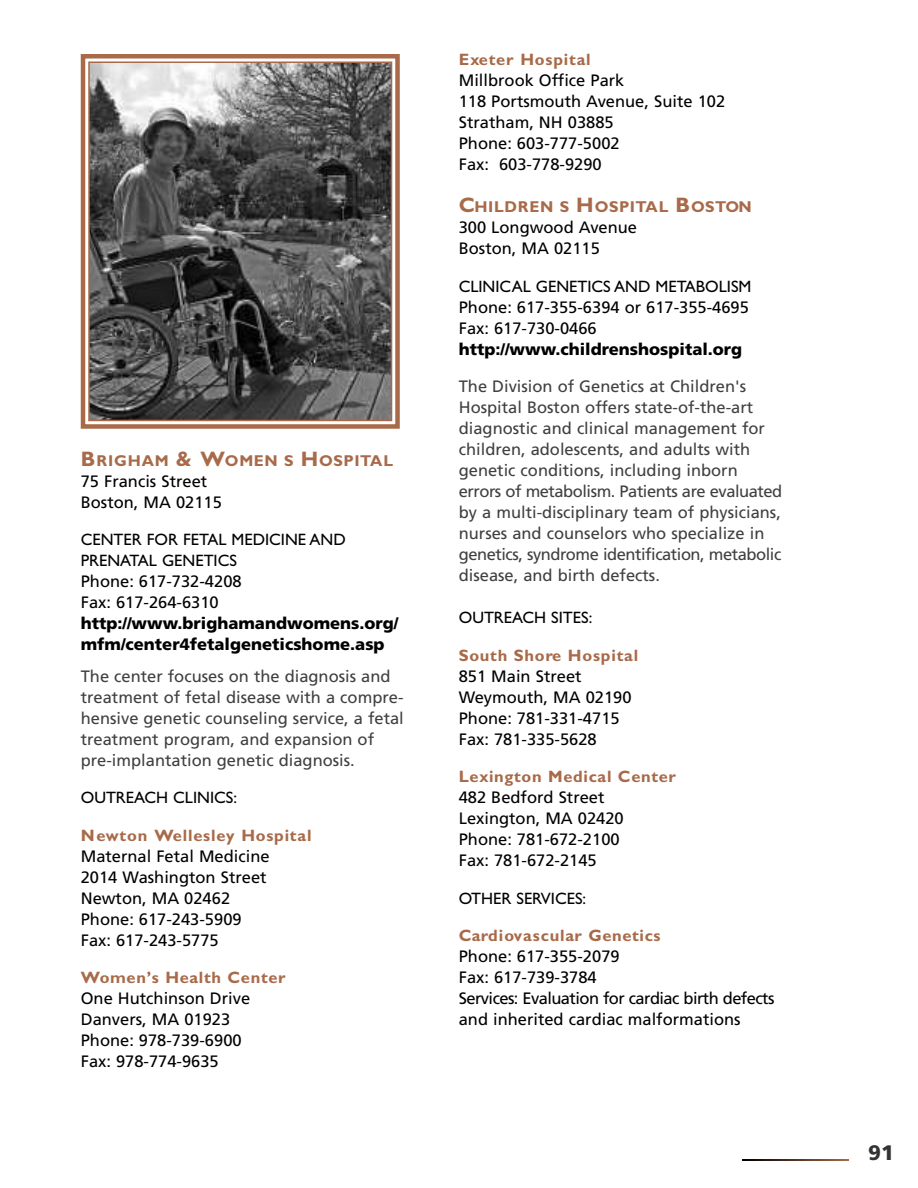
<style>
.page{position:relative;width:918px;height:1188px;background:#fff}
.page>*{position:absolute;margin:0;border:0;box-sizing:border-box;transform-origin:0 0}
.t1{font:900 21px "Frutiger";color:#333}
.t2{font:16.5px/21px "Frutiger";color:#000}
.t3{font:16.5px/21px "Frutiger";color:#404040}
.t4{font:700 16.5px "Gill Sans";letter-spacing:.045em;color:#a86a49}
.t5{font:16.5px/21px "Gill Sans";color:#000}
.t6{font:900 16.5px/21px "Frutiger";color:#000}
.t7{font:700 15.75px "Gill Sans";letter-spacing:.04em;color:#a86a49}
.s1{font-size:21px}
</style>
<div class="page">
<svg style="left:742px;top:1159px;width:107px;height:2px"></svg>
<img style="left:91px;top:65px;width:298px;height:353px">
<div style="left:81px;top:54px;width:319px;height:375px;border:4px solid #a86a49"></div>
<div style="left:88px;top:62px;width:304px;height:359px;border:2px solid #a86a49"></div>
<p class="t7" style="left:81px;top:454px;width:314px"><span class="s1">B</span>RIGHAM <span class="s1">&amp; W</span>OMEN S <span class="s1">H</span>OSPITAL</p>
<p class="t2" style="left:81px;top:472px;width:143px">75 Francis Street<br>Boston, MA 02115</p>
<p class="t5" style="left:81px;top:531px;width:267px">CENTER FOR FETAL MEDICINE AND<br>PRENATAL GENETICS</p>
<p class="t2" style="left:81px;top:572px;width:162px">Phone: 617-732-4208<br>Fax: 617-264-6310</p>
<p class="t6" style="left:81px;top:614px;width:319px">http://www.brighamandwomens.org/ mfm/center4fetalgeneticshome.asp</p>
<p class="t3" style="left:81px;top:667px;width:325px">The center focuses on the diagnosis and treatment of fetal disease with a compre&shy;hensive genetic counseling service, a fetal treatment program, and expansion of pre-implantation genetic diagnosis.</p>
<p class="t5" style="left:81px;top:788px;width:158px">OUTREACH CLINICS:</p>
<p class="t4" style="left:81px;top:829px;width:232px">Newton Wellesley Hospital</p>
<p class="t2" style="left:81px;top:847px;width:190px">Maternal Fetal Medicine<br>2014 Washington Street<br>Newton, MA 02462<br>Phone: 617-243-5909<br>Fax: 617-243-5775</p>
<p class="t4" style="left:81px;top:971px;width:206px">Women’s Health Center</p>
<p class="t2" style="left:81px;top:989px;width:171px">One Hutchinson Drive<br>Danvers, MA 01923<br>Phone: 978-739-6900<br>Fax: 978-774-9635</p>
<p class="t4" style="left:459px;top:54px;width:134px">Exeter Hospital</p>
<p class="t2" style="left:459px;top:71px;width:268px">Millbrook Office Park<br>118 Portsmouth Avenue, Suite 102<br>Stratham, NH 03885<br>Phone: 603-777-5002<br>Fax: 603-778-9290</p>
<p class="t7" style="left:459px;top:201px;width:295px"><span class="s1">C</span>HILDREN S <span class="s1">H</span>OSPITAL <span class="s1">B</span>OSTON</p>
<p class="t2" style="left:459px;top:218px;width:180px">300 Longwood Avenue<br>Boston, MA 02115</p>
<p class="t5" style="left:459px;top:277px;width:294px">CLINICAL GENETICS AND METABOLISM</p>
<p class="t2" style="left:459px;top:298px;width:292px">Phone: 617-355-6394 or 617-355-4695<br>Fax: 617-730-0466</p>
<p class="t6" style="left:459px;top:340px;width:285px">http://www.childrenshospital.org</p>
<p class="t3" style="left:459px;top:377px;width:325px">The Division of Genetics at Children's Hospital Boston offers state-of-the-art diagnostic and clinical management for children, adolescents, and adults with genetic conditions, including inborn errors of metabolism. Patients are evaluated by a multi-disciplinary team of physicians, nurses and counselors who specialize in genetics, syndrome identification, metabolic disease, and birth defects.</p>
<p class="t5" style="left:459px;top:609px;width:135px">OUTREACH SITES:</p>
<p class="t4" style="left:459px;top:649px;width:181px">South Shore Hospital</p>
<p class="t2" style="left:459px;top:667px;width:174px">851 Main Street<br>Weymouth, MA 02190<br>Phone: 781-331-4715<br>Fax: 781-335-5628</p>
<p class="t4" style="left:459px;top:770px;width:219px">Lexington Medical Center</p>
<p class="t2" style="left:459px;top:788px;width:167px">482 Bedford Street<br>Lexington, MA 02420<br>Phone: 781-672-2100<br>Fax: 781-672-2145</p>
<p class="t5" style="left:459px;top:889px;width:129px">OTHER SERVICES:</p>
<p class="t4" style="left:459px;top:929px;width:203px">Cardiovascular Genetics</p>
<p class="t2" style="left:459px;top:947px;width:317px">Phone: 617-355-2079<br>Fax: 617-739-3784<br>Services: Evaluation for cardiac birth defects and inherited cardiac malformations</p>
<p class="t1" style="left:868px;top:1145px;width:27px">91</p>
</div>
